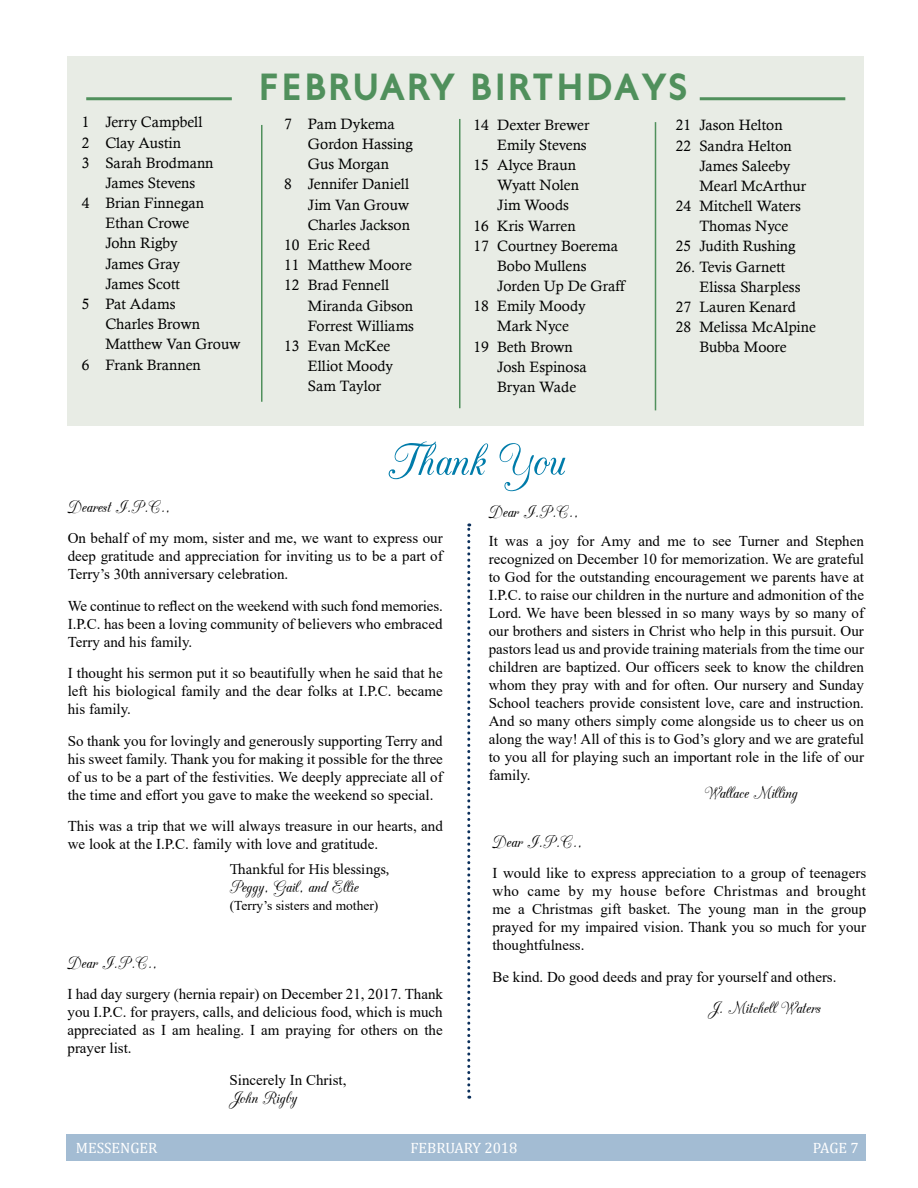
<style>
.page{position:relative;width:918px;height:1188px;background:#fff}
.page>*{position:absolute;margin:0;border:0;box-sizing:border-box;transform-origin:0 0}
.t1{font:54px "CAC Champagne";color:#007caa}
.t2{font:700 45px "Boysen";letter-spacing:.05em;color:#50905c}
.t3{font:19.5px "CAC Champagne";color:#000}
.t4{font:15px/18px "Times New Roman";color:#000;text-align:justify}
.t5{font:15px "Calisto";color:#000}
.t6{font:15px "Cambria";color:#fff}
.t7{font:15px "Minion Pro";color:#000}
.t8{font:13.5px "Times New Roman";color:#000}
</style>
<div class="page">
<div style="left:66px;top:1134px;width:800px;height:27px;background:#a3bcd3"></div>
<svg style="left:467px;top:523px;width:3px;height:576px"></svg>
<div style="left:68px;top:56px;width:796px;height:369px;background:#e8ece5"></div>
<hr style="left:86px;top:97px;width:146px;height:3px;background:#50905c">
<hr style="left:459px;top:119px;width:1px;height:289px;background:#50905c">
<hr style="left:261px;top:125px;width:1px;height:277px;background:#50905c">
<hr style="left:655px;top:122px;width:1px;height:288px;background:#50905c">
<hr style="left:700px;top:97px;width:145px;height:3px;background:#50905c">
<p class="t5" style="left:82px;top:114px;width:122px">1 Jerry Campbell</p>
<p class="t5" style="left:82px;top:134px;width:101px">2 Clay Austin</p>
<p class="t5" style="left:82px;top:154px;width:133px">3 Sarah Brodmann</p>
<p class="t5" style="left:105px;top:174px;width:91px">James Stevens</p>
<p class="t5" style="left:82px;top:194px;width:124px">4 Brian Finnegan</p>
<p class="t5" style="left:105px;top:215px;width:86px">Ethan Crowe</p>
<p class="t5" style="left:105px;top:235px;width:74px">John Rigby</p>
<p class="t5" style="left:105px;top:255px;width:76px">James Gray</p>
<p class="t5" style="left:105px;top:275px;width:76px">James Scott</p>
<p class="t5" style="left:82px;top:295px;width:95px">5 Pat Adams</p>
<p class="t5" style="left:105px;top:315px;width:96px">Charles Brown</p>
<p class="t5" style="left:105px;top:336px;width:137px">Matthew Van Grouw</p>
<p class="t5" style="left:82px;top:356px;width:121px">6 Frank Brannen</p>
<h2 class="t2" style="left:258px;top:64px;width:432px">FEBRUARY BIRTHDAYS</h2>
<p class="t5" style="left:284px;top:115px;width:112px">7 Pam Dykema</p>
<p class="t5" style="left:308px;top:135px;width:106px">Gordon Hassing</p>
<p class="t5" style="left:308px;top:155px;width:83px">Gus Morgan</p>
<p class="t5" style="left:284px;top:176px;width:126px">8 Jennifer Daniell</p>
<p class="t5" style="left:308px;top:196px;width:103px">Jim Van Grouw</p>
<p class="t5" style="left:308px;top:216px;width:104px">Charles Jackson</p>
<p class="t5" style="left:284px;top:236px;width:87px">10 Eric Reed</p>
<p class="t5" style="left:284px;top:256px;width:129px">11 Matthew Moore</p>
<p class="t5" style="left:284px;top:277px;width:106px">12 Brad Fennell</p>
<p class="t5" style="left:308px;top:297px;width:107px">Miranda Gibson</p>
<p class="t5" style="left:308px;top:317px;width:108px">Forrest Williams</p>
<p class="t5" style="left:284px;top:337px;width:108px">13 Evan McKee</p>
<p class="t5" style="left:308px;top:357px;width:87px">Elliot Moody</p>
<p class="t5" style="left:308px;top:377px;width:75px">Sam Taylor</p>
<p class="t5" style="left:474px;top:116px;width:117px">14 Dexter Brewer</p>
<p class="t5" style="left:497px;top:136px;width:91px">Emily Stevens</p>
<p class="t5" style="left:474px;top:156px;width:104px">15 Alyce Braun</p>
<p class="t5" style="left:497px;top:176px;width:83px">Wyatt Nolen</p>
<p class="t5" style="left:497px;top:197px;width:73px">Jim Woods</p>
<p class="t5" style="left:474px;top:217px;width:104px">16 Kris Warren</p>
<p class="t5" style="left:474px;top:237px;width:146px">17 Courtney Boerema</p>
<p class="t5" style="left:497px;top:257px;width:91px">Bobo Mullens</p>
<p class="t5" style="left:497px;top:277px;width:129px">Jorden Up De Graff</p>
<p class="t5" style="left:474px;top:297px;width:114px">18 Emily Moody</p>
<p class="t5" style="left:497px;top:318px;width:73px">Mark Nyce</p>
<p class="t5" style="left:474px;top:338px;width:101px">19 Beth Brown</p>
<p class="t5" style="left:497px;top:358px;width:91px">Josh Espinosa</p>
<p class="t5" style="left:497px;top:378px;width:80px">Bryan Wade</p>
<p class="t5" style="left:676px;top:117px;width:108px">21 Jason Helton</p>
<p class="t5" style="left:676px;top:137px;width:118px">22 Sandra Helton</p>
<p class="t5" style="left:699px;top:157px;width:93px">James Saleeby</p>
<p class="t5" style="left:699px;top:177px;width:108px">Mearl McArthur</p>
<p class="t5" style="left:676px;top:197px;width:127px">24 Mitchell Waters</p>
<p class="t5" style="left:699px;top:218px;width:90px">Thomas Nyce</p>
<p class="t5" style="left:676px;top:238px;width:121px">25 Judith Rushing</p>
<p class="t5" style="left:676px;top:258px;width:111px">26. Tevis Garnett</p>
<p class="t5" style="left:699px;top:278px;width:103px">Elissa Sharpless</p>
<p class="t5" style="left:676px;top:298px;width:122px">27 Lauren Kenard</p>
<p class="t5" style="left:676px;top:318px;width:142px">28 Melissa McAlpine</p>
<p class="t5" style="left:699px;top:339px;width:89px">Bubba Moore</p>
<h1 class="t1" style="left:388px;top:433px;width:179px">Thank You</h1>
<h3 class="t3" style="left:489px;top:502px;width:91px">Dear I.P.C.,</h3>
<p class="t4" style="left:489px;top:532px;width:377px">It was a joy for Amy and me to see Turner and Stephen recognized on December 10 for memorization. We are grateful to God for the outstanding encouragement we parents have at I.P.C. to raise our children in the nurture and admonition of the Lord. We have been blessed in so many ways by so many of our brothers and sisters in Christ who help in this pursuit. Our pastors lead us and provide training materials from the time our children are baptized. Our officers seek to know the children whom they pray with and for often. Our nursery and Sunday School teachers provide consistent love, care and instruction.<br>And so many others simply come alongside us to cheer us on along the way! All of this is to God’s glory and we are grateful to you all for playing such an important role in the life of our family.</p>
<h3 class="t3" style="left:705px;top:783px;width:95px">Wallace Milling</h3>
<h3 class="t3" style="left:492px;top:832px;width:91px">Dear I.P.C.,</h3>
<p class="t4" style="left:492px;top:864px;width:375px">I would like to express appreciation to a group of teenagers who came by my house before Christmas and brought me a Christmas gift basket. The young man in the group prayed for my impaired vision. Thank you so much for your thoughtfulness.</p>
<p class="t4" style="left:492px;top:967px;width:346px">Be kind. Do good deeds and pray for yourself and others.</p>
<h3 class="t3" style="left:708px;top:998px;width:114px">J. Mitchell Waters</h3>
<h3 class="t3" style="left:68px;top:497px;width:104px">Dearest I.P.C.,</h3>
<p class="t4" style="left:68px;top:529px;width:377px">On behalf of my mom, sister and me, we want to express our deep gratitude and appreciation for inviting us to be a part of Terry’s 30th anniversary celebration.</p>
<p class="t4" style="left:68px;top:596px;width:377px">We continue to reflect on the weekend with such fond memories.<br>I.P.C. has been a loving community of believers who embraced Terry and his family.</p>
<p class="t4" style="left:68px;top:664px;width:377px">I thought his sermon put it so beautifully when he said that he left his biological family and the dear folks at I.P.C. became his family.</p>
<p class="t4" style="left:68px;top:731px;width:377px">So thank you for lovingly and generously supporting Terry and his sweet family. Thank you for making it possible for the three of us to be a part of the festivities. We deeply appreciate all of the time and effort you gave to make the weekend so special.</p>
<p class="t4" style="left:68px;top:817px;width:377px">This was a trip that we will always treasure in our hearts, and we look at the I.P.C. family with love and gratitude.</p>
<p class="t7" style="left:230px;top:859px;width:161px">Thankful for His blessings,</p>
<h3 class="t3" style="left:230px;top:877px;width:131px">Peggy, Gail, and Ellie</h3>
<p class="t8" style="left:230px;top:896px;width:150px">(Terry’s sisters and mother)</p>
<h3 class="t3" style="left:68px;top:953px;width:91px">Dear I.P.C.,</h3>
<p class="t4" style="left:68px;top:985px;width:377px">I had day surgery (hernia repair) on December 21, 2017. Thank you I.P.C. for prayers, calls, and delicious food, which is much appreciated as I am healing. I am praying for others on the prayer list.</p>
<p class="t4" style="left:230px;top:1070px;width:119px">Sincerely In Christ,</p>
<h3 class="t3" style="left:230px;top:1088px;width:69px">John Rigby</h3>
<p class="t6" style="left:76px;top:1139px;width:83px">MESSENGER</p>
<p class="t6" style="left:411px;top:1139px;width:109px">FEBRUARY 2018</p>
<p class="t6" style="left:813px;top:1139px;width:47px">PAGE 7</p>
</div>
